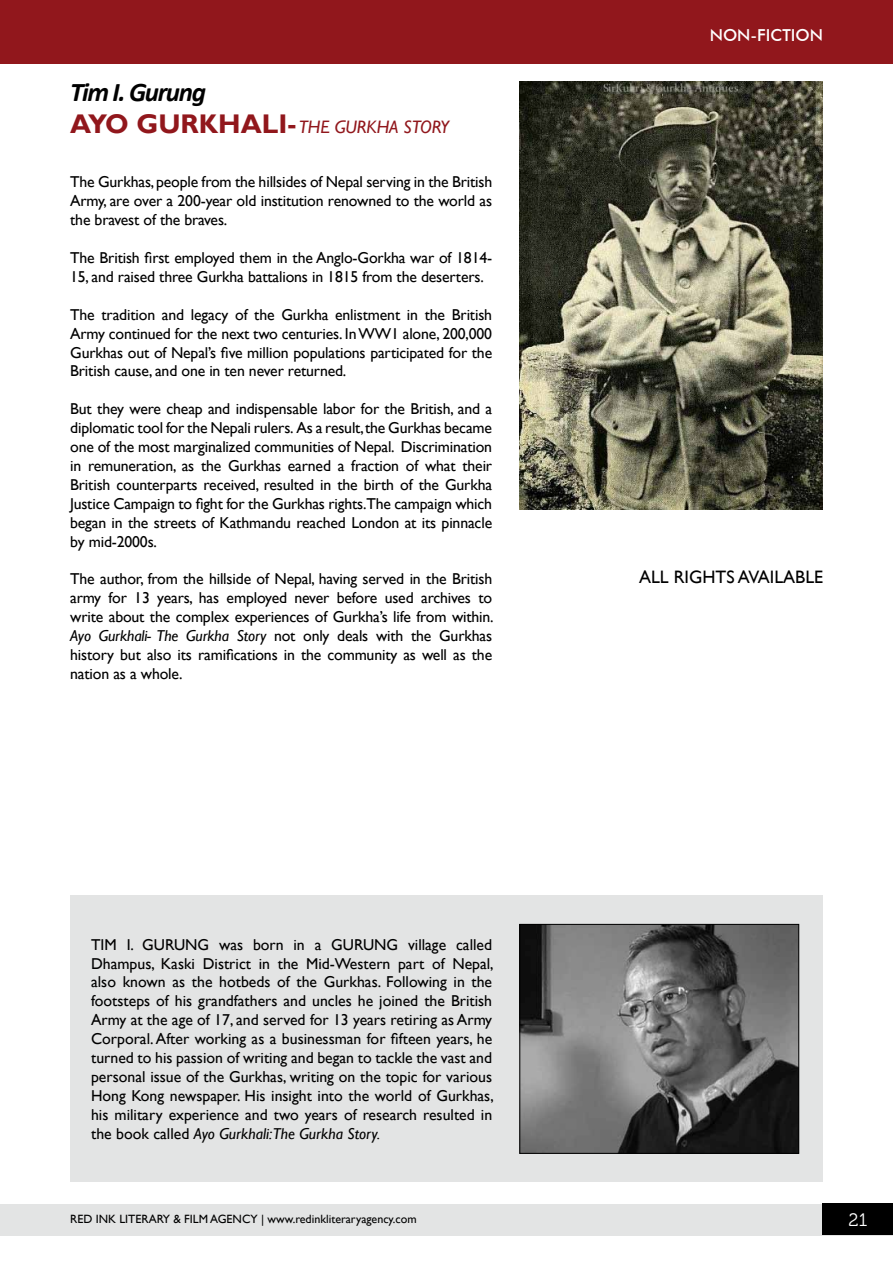
<style>
.page{position:relative;width:893px;height:1263px;background:#fff}
.page>*{position:absolute;margin:0;border:0;box-sizing:border-box;transform-origin:0 0}
.t1{font:700 27px "Gill Sans";color:#91171c}
.t2{font:italic 700 27px "Calibri";letter-spacing:-.05em;color:#000}
.t3{font:18px "Gill Sans";color:#000}
.t4{font:italic 18px "Gill Sans";color:#91171c}
.t5{font:18px "Museo 300";color:#fff}
.t6{font:500 16.5px "Futura BT";color:#fff}
.t7{font:15.75px/18.9px "Gill Sans";letter-spacing:-.01em;color:#000;text-align:justify}
.t8{font:12px "Gill Sans";color:#000}
.s1{font-weight:400;font-style:italic;font-size:18px}
.s2{font-style:italic}
</style>
<div class="page">
<div style="left:1px;top:0;width:892px;height:63px;background:#91171c"></div>
<div style="left:0;top:1204px;width:893px;height:31px;background:#e3e4e4"></div>
<div style="left:823px;top:1204px;width:70px;height:31px;background:#000"></div>
<div style="left:71px;top:896px;width:752px;height:286px;background:#e3e4e4"></div>
<img style="left:521px;top:926px;width:276px;height:226px">
<div style="left:519px;top:924px;width:280px;height:230px;border:1px solid #000"></div>
<img style="left:519px;top:81px;width:304px;height:429px">
<h1 class="t2" style="left:70px;top:73px;width:137px">Tim I. Gurung</h1>
<h1 class="t1" style="left:70px;top:108px;width:287px">AYO GURKHALI - <span class="s1">The Gurkha</span></h1>
<p class="t4" style="left:404px;top:117px;width:19px">Story</p>
<p class="t7" style="left:70px;top:173px;width:424px">The Gurkhas, people from the hillsides of Nepal serving in the British Army, are over a 200-year old institution renowned to the world as the bravest of the braves.</p>
<p class="t7" style="left:70px;top:249px;width:423px">The British first employed them in the Anglo-Gorkha war of 1814-<br>15, and raised three Gurkha battalions in 1815 from the deserters.</p>
<p class="t7" style="left:70px;top:305px;width:424px">The tradition and legacy of the Gurkha enlistment in the British Army continued for the next two centuries. In WW1 alone, 200,000<br>Gurkhas out of Nepal’s five million populations participated for the British cause, and one in ten never returned.</p>
<p class="t7" style="left:70px;top:400px;width:423px">But they were cheap and indispensable labor for the British, and a diplomatic tool for the Nepali rulers. As a result, the Gurkhas became one of the most marginalized communities of Nepal. Discrimination in remuneration, as the Gurkhas earned a fraction of what their British counterparts received, resulted in the birth of the Gurkha Justice Campaign to fight for the Gurkhas rights.The campaign which began in the streets of Kathmandu reached London at its pinnacle by mid-2000s.</p>
<p class="t7" style="left:70px;top:570px;width:425px">The author, from the hillside of Nepal, having served in the British army for 13 years, has employed never before used archives to write about the complex experiences of Gurkha’s life from within.<br><span class="s2">Ayo Gurkhali- The Gurkha Story</span> not only deals with the Gurkhas history but also its ramifications in the community as well as the nation as a whole.</p>
<p class="t7" style="left:91px;top:935px;width:404px;text-indent:128px">was born in a GURUNG village called Dhampus, Kaski District in the Mid-Western part of Nepal, also known as the hotbeds of the Gurkhas. Following in the footsteps of his grandfathers and uncles he joined the British Army at the age of 17, and served for 13 years retiring as Army Corporal. After working as a businessman for fifteen years, he turned to his passion of writing and began to tackle the vast and personal issue of the Gurkhas, writing on the topic for various Hong Kong newspaper. His insight into the world of Gurkhas, his military experience and two years of research resulted in the book called <span class="s2">Ayo Gurkhali:The Gurkha Story.</span></p>
<p class="t7" style="left:91px;top:935px;width:75px">Tim I. Gurung</p>
<p class="t6" style="left:710px;top:25px;width:115px">NON-FICTION</p>
<p class="t3" style="left:639px;top:566px;width:46px">All rights</p>
<p class="t3" style="left:738px;top:566px;width:11px">available</p>
<p class="t8" style="left:70px;top:1212px;width:348px">RED INK LITERARY &amp; Film AGENCY | www.redinkliteraryagency.com</p>
<p class="t5" style="left:848px;top:1210px;width:20px">21</p>
</div>
